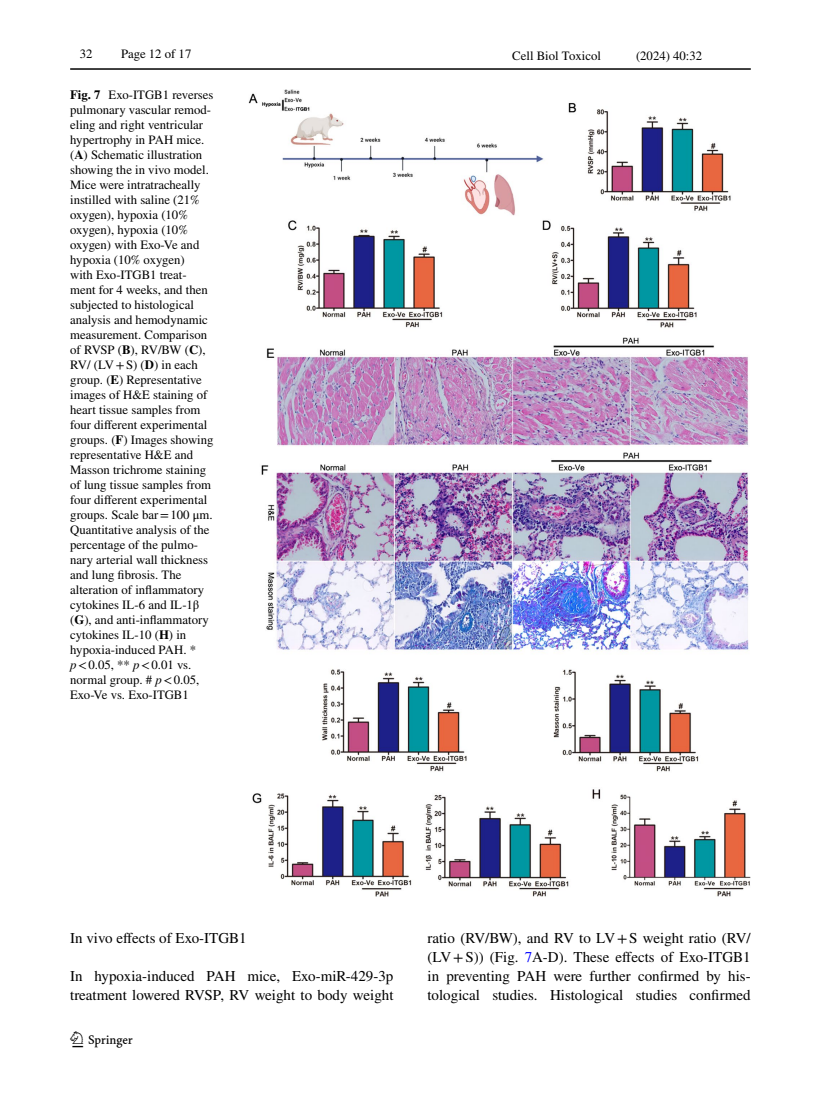
<style>
.page{position:relative;width:821px;height:1106px;background:#fff}
.page>*{position:absolute;margin:0;border:0;box-sizing:border-box;transform-origin:0 0}
.t1{font:22.5px "Springnew Regular 2";color:#000}
.t2{font:15px/18.8px "STIX";color:#000}
.t3{font:12.75px/15px "STIX";color:#000}
.s1{font-weight:700}
.s2{font-style:italic}
.s3{color:#00f}
</style>
<div class="page">
<hr style="left:70px;top:68px;width:680px;height:2px;background:#000">
<img style="left:248px;top:89px;width:502px;height:807px">
<p class="t3" style="left:80px;top:47px;width:14px">32</p>
<p class="t3" style="left:121px;top:47px;width:72px">Page 12 of 17</p>
<p class="t3" style="left:70px;top:88px;width:145px"><span class="s1">Fig. 7</span> Exo-ITGB1 reverses pulmonary vascular remod&shy;eling and right ventricular hypertrophy in PAH mice. (<span class="s1">A</span>) Schematic illustration showing the in vivo model.<br>Mice were intratracheally instilled with saline (21% oxygen), hypoxia (10% oxygen), hypoxia (10% oxygen) with Exo-Ve and hypoxia (10% oxygen)<br>with Exo-ITGB1 treat&shy;ment for 4 weeks, and then subjected to histological analysis and hemodynamic measurement. Comparison of RVSP (<span class="s1">B</span>), RV/BW (<span class="s1">C</span>),<br>RV/ (LV+S) (<span class="s1">D</span>) in each group. (<span class="s1">E</span>) Representative images of H&amp;E staining of heart tissue samples from four different experimental groups. (<span class="s1">F</span>) Images showing representative H&amp;E and<br>Masson trichrome staining of lung tissue samples from four different experimental groups. Scale bar=100 μm.<br>Quantitative analysis of the percentage of the pulmo&shy;nary arterial wall thickness and lung fibrosis. The alteration of inflammatory cytokines IL-6 and IL-1β (<span class="s1">G</span>), and anti-inflammatory cytokines IL-10 (<span class="s1">H</span>) in hypoxia-induced PAH. * <span class="s2">p</span>&lt;0.05, ** <span class="s2">p</span>&lt;0.01 vs. normal group. # <span class="s2">p</span>&lt;0.05,<br>Exo-Ve vs. Exo-ITGB1</p>
<p class="t3" style="left:512px;top:49px;width:90px">Cell Biol Toxicol</p>
<p class="t3" style="left:636px;top:49px;width:68px">(2024) 40:32</p>
<p class="t2" style="left:70px;top:929px;width:178px">In vivo effects of Exo‑ITGB1</p>
<p class="t2" style="left:70px;top:967px;width:325px">In hypoxia-induced PAH mice, Exo-miR-429-3p treatment lowered RVSP, RV weight to body weight</p>
<h1 class="t1" style="left:72px;top:1031px;width:62px">1 3</h1>
<p class="t2" style="left:427px;top:929px;width:325px;text-align:justify">ratio (RV/BW), and RV to LV+S weight ratio (RV/ (LV+S)) (Fig. <span class="s3">7</span>A-D). These effects of Exo-ITGB1 in preventing PAH were further confirmed by his&shy;tological studies. Histological studies confirmed</p>
</div>
